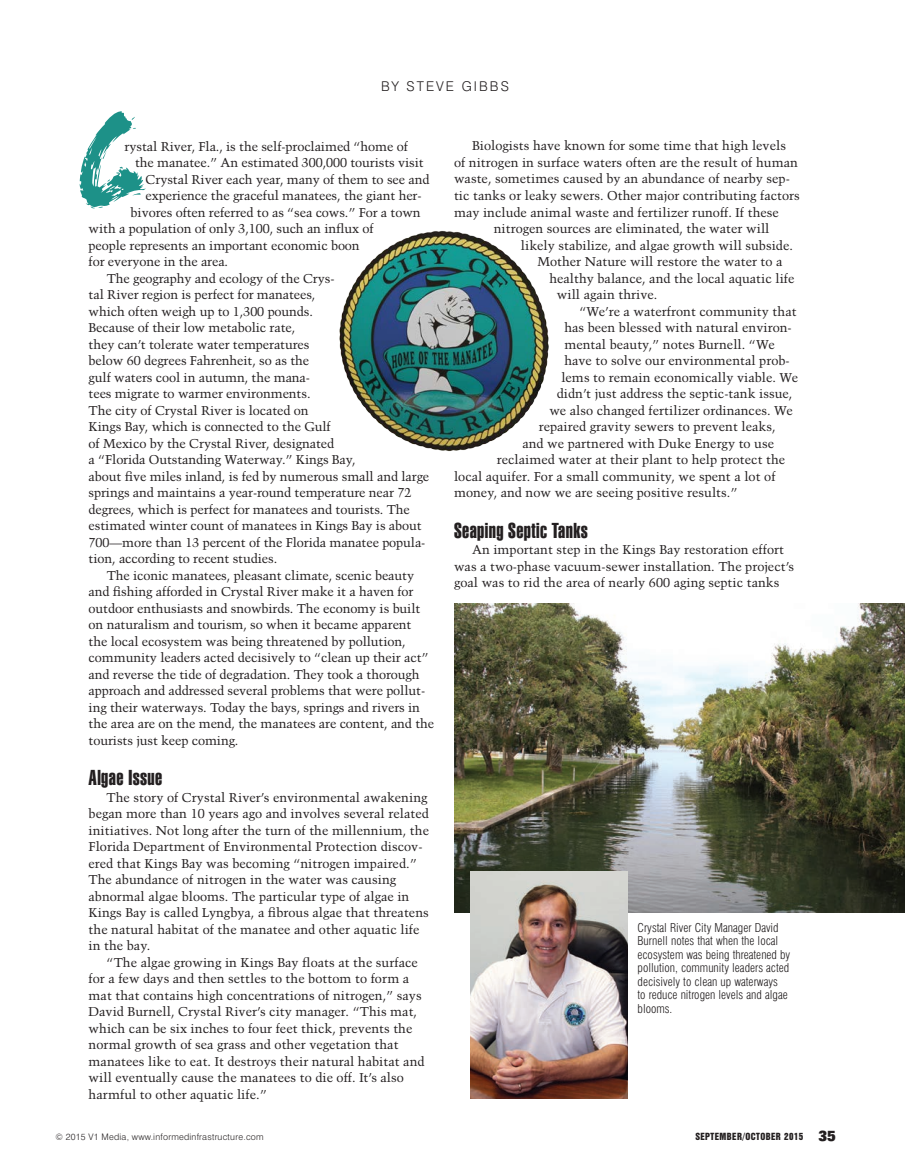
<style>
.page{position:relative;width:905px;height:1175px;background:#fff}
.page>*{position:absolute;margin:0;border:0;box-sizing:border-box;transform-origin:0 0}
.Headline{font:105.15px "Brush Stroke Fast";color:#1d9188}
.Subhead_1{font:21px "Swiss 911 BT Extra Compressed";letter-spacing:.02em;color:#231f20}
.Byline{font:300 13.5px "Swiss 721 BT";letter-spacing:.15em;color:#231f20}
.Body_Text_II{font:12.75px/16.5px "Trump Mediaeval";color:#231f20}
.t1{font:300 condensed 12px/13.5px "Swiss 721 BT";color:#231f20}
.t2{font:300 9px "Swiss 721 BT";letter-spacing:.025em;color:#231f20}
.t3{font:9px "Swiss 921 BT Regular A";letter-spacing:.05em;color:#231f20}
.s1{font-family:"Folio";font-weight:800;font-size:15px}
</style>
<div class="page">
<img style="left:331px;top:227px;width:227px;height:228px;border-radius:114px">
<img style="left:454px;top:603px;width:450px;height:309px">
<img style="left:471px;top:871px;width:156px;height:227px">
<p class="Byline" style="left:381px;top:78px;width:129px">BY STEVE GIBBS</p>
<p class="Headline" style="left:80px;top:108px;width:69px">C</p>
<p class="Body_Text_II" style="left:125px;top:138px;width:285px">rystal River, Fla., is the self-proclaimed “home of</p>
<p class="Body_Text_II" style="left:135px;top:154px;width:290px">the manatee.” An estimated 300,000 tourists visit</p>
<p class="Body_Text_II" style="left:146px;top:171px;width:285px">Crystal River each year, many of them to see and</p>
<p class="Body_Text_II" style="left:146px;top:187px;width:277px">experience the graceful manatees, the giant her-</p>
<p class="Body_Text_II" style="left:131px;top:204px;width:291px">bivores often referred to as “sea cows.” For a town</p>
<p class="Body_Text_II" style="left:89px;top:220px;width:287px">with a population of only 3,100, such an influx of</p>
<p class="Body_Text_II" style="left:89px;top:237px;width:272px">people represents an important economic boon</p>
<p class="Body_Text_II" style="left:89px;top:253px;width:141px">for everyone in the area.</p>
<p class="Body_Text_II" style="left:89px;top:270px;width:342px;text-indent:18px">The geography and ecology of the Crys-<br>tal River region is perfect for manatees,<br>which often weigh up to 1,300 pounds.<br>Because of their low metabolic rate,<br>they can’t tolerate water temperatures<br>below 60 degrees Fahrenheit, so as the<br>gulf waters cool in autumn, the mana-<br>tees migrate to warmer environments.<br>The city of Crystal River is located on<br>Kings Bay, which is connected to the Gulf<br>of Mexico by the Crystal River, designated<br>a “Florida Outstanding Waterway.” Kings Bay,<br>about five miles inland, is fed by numerous small and large springs and maintains a year-round temperature near 72 degrees, which is perfect for manatees and tourists. The estimated winter count of manatees in Kings Bay is about 700—more than 13 percent of the Florida manatee popula&shy;tion, according to recent studies.</p>
<p class="Body_Text_II" style="left:89px;top:567px;width:347px;text-indent:18px">The iconic manatees, pleasant climate, scenic beauty and fishing afforded in Crystal River make it a haven for outdoor enthusiasts and snowbirds. The economy is built on naturalism and tourism, so when it became apparent<br>the local ecosystem was being threatened by pollution, community leaders acted decisively to “clean up their act” and reverse the tide of degradation. They took a thorough approach and addressed several problems that were pollut&shy;ing their waterways. Today the bays, springs and rivers in the area are on the mend, the manatees are content, and the tourists just keep coming.</p>
<p class="Subhead_1" style="left:89px;top:766px;width:75px">Algae Issue</p>
<p class="Body_Text_II" style="left:89px;top:789px;width:342px;text-indent:18px">The story of Crystal River’s environmental awakening began more than 10 years ago and involves several related initiatives. Not long after the turn of the millennium, the Florida Department of Environmental Protection discov&shy;ered that Kings Bay was becoming “nitrogen impaired.” The abundance of nitrogen in the water was causing abnormal algae blooms. The particular type of algae in Kings Bay is called Lyngbya, a fibrous algae that threatens the natural habitat of the manatee and other aquatic life in the bay.</p>
<p class="Body_Text_II" style="left:89px;top:954px;width:337px;text-indent:18px">“The algae growing in Kings Bay floats at the surface for a few days and then settles to the bottom to form a mat that contains high concentrations of nitrogen,” says David Burnell, Crystal River’s city manager. “This mat, which can be six inches to four feet thick, prevents the normal growth of sea grass and other vegetation that manatees like to eat. It destroys their natural habitat and will eventually cause the manatees to die off. It’s also harmful to other aquatic life.”</p>
<p class="Body_Text_II" style="left:472px;top:138px;width:315px">Biologists have known for some time that high levels</p>
<p class="Body_Text_II" style="left:454px;top:154px;width:345px">of nitrogen in surface waters often are the result of human</p>
<p class="Body_Text_II" style="left:454px;top:171px;width:337px">waste, sometimes caused by an abundance of nearby sep-</p>
<p class="Body_Text_II" style="left:454px;top:187px;width:347px">tic tanks or leaky sewers. Other major contributing factors</p>
<p class="Body_Text_II" style="left:454px;top:204px;width:326px">may include animal waste and fertilizer runoff. If these</p>
<p class="Body_Text_II" style="left:494px;top:220px;width:277px">nitrogen sources are eliminated, the water will</p>
<p class="Body_Text_II" style="left:521px;top:237px;width:273px">likely stabilize, and algae growth will subside.</p>
<p class="Body_Text_II" style="left:537px;top:253px;width:247px">Mother Nature will restore the water to a</p>
<p class="Body_Text_II" style="left:549px;top:270px;width:247px">healthy balance, and the local aquatic life</p>
<p class="Body_Text_II" style="left:557px;top:286px;width:102px">will again thrive.</p>
<p class="Body_Text_II" style="left:579px;top:303px;width:219px">“We’re a waterfront community that</p>
<p class="Body_Text_II" style="left:564px;top:319px;width:229px">has been blessed with natural environ-</p>
<p class="Body_Text_II" style="left:564px;top:336px;width:212px">mental beauty,” notes Burnell. “We</p>
<p class="Body_Text_II" style="left:564px;top:352px;width:227px">have to solve our environmental prob-</p>
<p class="Body_Text_II" style="left:561px;top:369px;width:238px">lems to remain economically viable. We</p>
<p class="Body_Text_II" style="left:557px;top:385px;width:237px">didn’t just address the septic-tank issue,</p>
<p class="Body_Text_II" style="left:549px;top:402px;width:245px">we also changed fertilizer ordinances. We</p>
<p class="Body_Text_II" style="left:539px;top:418px;width:238px">repaired gravity sewers to prevent leaks,</p>
<p class="Body_Text_II" style="left:522px;top:435px;width:253px">and we partnered with Duke Energy to use</p>
<p class="Body_Text_II" style="left:497px;top:451px;width:290px">reclaimed water at their plant to help protect the</p>
<p class="Body_Text_II" style="left:454px;top:468px;width:323px">local aquifer. For a small community, we spent a lot of</p>
<p class="Body_Text_II" style="left:454px;top:484px;width:285px">money, and now we are seeing positive results.”</p>
<p class="Subhead_1" style="left:454px;top:518px;width:135px">Seaping Septic Tanks</p>
<p class="Body_Text_II" style="left:454px;top:541px;width:341px;text-indent:18px">An important step in the Kings Bay restoration effort was a two-phase vacuum-sewer installation. The project’s goal was to rid the area of nearly 600 aging septic tanks</p>
<p class="t1" style="left:637px;top:920px;width:154px">Crystal River City Manager David<br>Burnell notes that when the local ecosystem was being threatened by pollution, community leaders acted decisively to clean up waterways<br>to reduce nitrogen levels and algae blooms.</p>
<p class="t2" style="left:55px;top:1131px;width:209px">© 2015 V1 Media, www.informedinfrastructure.com</p>
<p class="t3" style="left:695px;top:1131px;width:142px">SEPTEMBER/OCTOBER 2015 <span class="s1">35</span></p>
</div>
